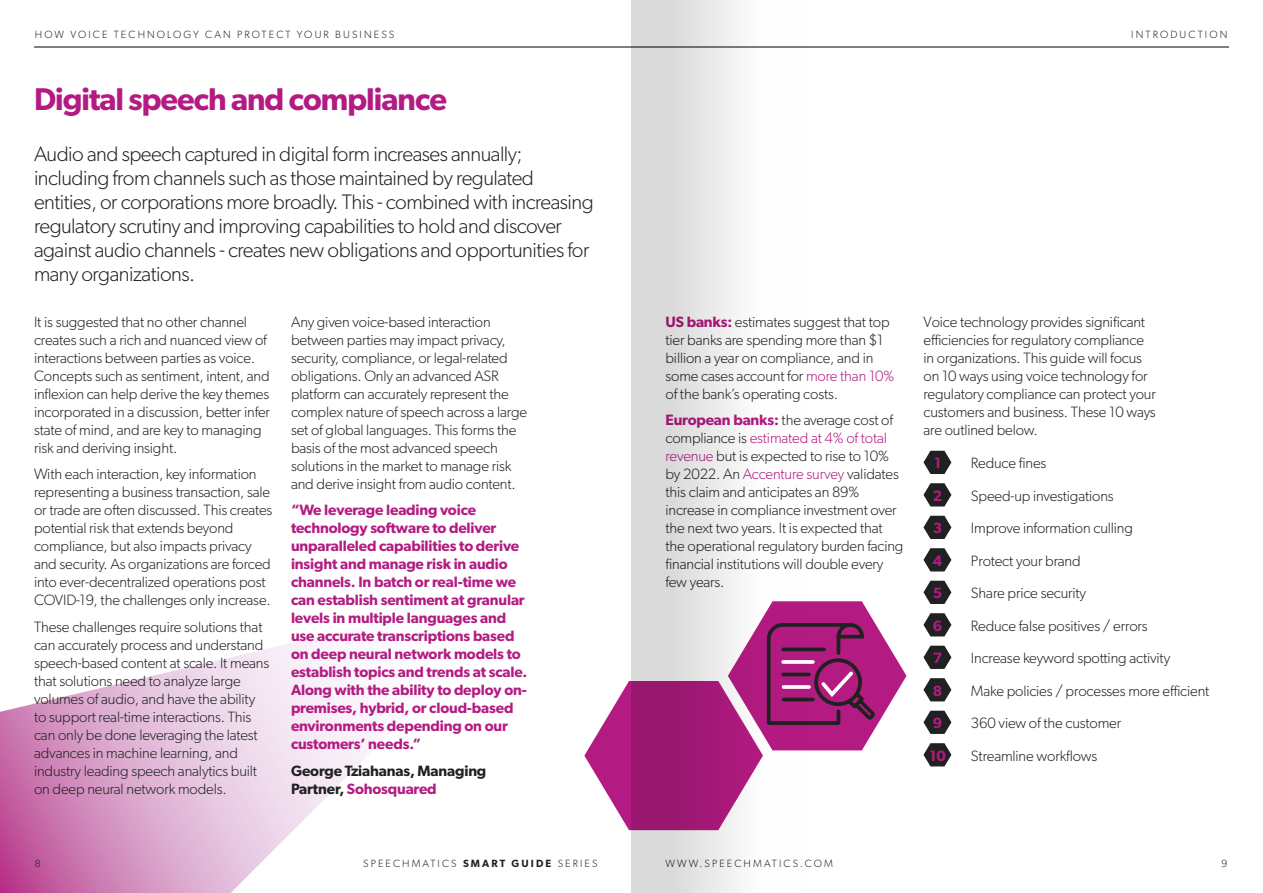
<style>
.page{position:relative;width:1263px;height:893px;background:#fff}
.page>*{position:absolute;margin:0;border:0;box-sizing:border-box;transform-origin:0 0}
.t1{font:600 31.5px "Gibson";letter-spacing:-.03em;color:#b31b82}
.t2{font:300 21px/24px "Gibson";letter-spacing:-.025em;color:#202121}
.t3{font:300 15px/18px "Gibson";letter-spacing:-.01em;color:#202121}
.t4{font:600 15px/18px "Gibson";letter-spacing:-.01em;color:#b31b82;text-align:justify}
.t5{font:600 15px/18px "Gibson";letter-spacing:-.01em;color:#202121}
.t6{font:300 10.5px "Gibson";letter-spacing:.2em;color:#202121}
.s1{color:#b31b82}
.s2{font-weight:600;color:#b31b82}
.s3{font-weight:600}
</style>
<div class="page">
<svg style="left:0;top:637px;width:377px;height:256px"></svg>
<hr style="left:34px;top:47px;width:1195px;height:1px;background:#000">
<svg style="left:923px;top:451px;width:28px;height:23px"></svg>
<svg style="left:923px;top:483px;width:28px;height:23px"></svg>
<svg style="left:923px;top:516px;width:28px;height:23px"></svg>
<svg style="left:923px;top:548px;width:28px;height:23px"></svg>
<svg style="left:923px;top:581px;width:28px;height:23px"></svg>
<svg style="left:923px;top:613px;width:28px;height:23px"></svg>
<svg style="left:923px;top:743px;width:28px;height:23px"></svg>
<svg style="left:923px;top:646px;width:28px;height:23px"></svg>
<svg style="left:923px;top:678px;width:28px;height:23px"></svg>
<svg style="left:923px;top:711px;width:28px;height:23px"></svg>
<svg style="left:584px;top:601px;width:322px;height:229px"></svg>
<svg style="left:631px;top:0;width:173px;height:893px"></svg>
<p class="t6" style="left:35px;top:28px;width:361px">HOW VOICE TECHNOLOGY CAN PROTECT YOUR BUSINESS</p>
<h1 class="t1" style="left:34px;top:81px;width:414px">Digital speech and compliance</h1>
<p class="t2" style="left:34px;top:142px;width:561px">Audio and speech captured in digital form increases annually; including from channels such as those maintained by regulated entities, or corporations more broadly. This - combined with increasing regulatory scrutiny and improving capabilities to hold and discover against audio channels - creates new obligations and opportunities for many organizations.</p>
<p class="t3" style="left:34px;top:312px;width:238px">It is suggested that no other channel creates such a rich and nuanced view of interactions between parties as voice.<br>Concepts such as sentiment, intent, and inflexion can help derive the key themes incorporated in a discussion, better infer state of mind, and are key to managing risk and deriving insight.</p>
<p class="t3" style="left:34px;top:465px;width:240px">With each interaction, key information representing a business transaction, sale or trade are often discussed. This creates potential risk that extends beyond compliance, but also impacts privacy and security. As organizations are forced into ever-decentralized operations post COVID-19, the challenges only increase.</p>
<p class="t3" style="left:34px;top:617px;width:237px">These challenges require solutions that can accurately process and understand speech-based content at scale. It means that solutions need to analyze large volumes of audio, and have the ability to support real-time interactions. This can only be done leveraging the latest advances in machine learning, and industry leading speech analytics built on deep neural network models.</p>
<p class="t3" style="left:291px;top:312px;width:238px">Any given voice-based interaction between parties may impact privacy, security, compliance, or legal-related obligations. Only an advanced ASR platform can accurately represent the complex nature of speech across a large set of global languages. This forms the basis of the most advanced speech solutions in the market to manage risk and derive insight from audio content.</p>
<p class="t4" style="left:291px;top:501px;width:238px;text-align:left">“We leverage leading voice technology software to deliver unparalleled capabilities to derive insight and manage risk in audio channels. In batch or real-time we can establish sentiment at granular levels in multiple languages and use accurate transcriptions based on deep neural network models to establish topics and trends at scale.<br>Along with the ability to deploy on&shy;premises, hybrid, or cloud-based environments depending on our customers’ needs.”</p>
<p class="t5" style="left:291px;top:761px;width:197px">George Tziahanas, Managing<br>Partner, <span class="s1">Sohosquared</span></p>
<p class="t6" style="left:1131px;top:28px;width:98px">INTRODUCTION</p>
<p class="t3" style="left:665px;top:312px;width:230px"><span class="s2">US banks:</span> estimates suggest that top tier banks are spending more than $1 billion a year on compliance, and in some cases account for <span class="s1">more than 10% </span>of the bank’s operating costs.</p>
<p class="t3" style="left:665px;top:411px;width:240px"><span class="s2">European banks:</span> the average cost of compliance is <span class="s1">estimated at 4% of total revenue</span> but is expected to rise to 10% by 2022. An <span class="s1">Accenture survey</span> validates this claim and anticipates an 89% increase in compliance investment over the next two years. It is expected that the operational regulatory burden facing financial institutions will double every few years.</p>
<p class="t3" style="left:923px;top:312px;width:234px">Voice technology provides significant efficiencies for regulatory compliance in organizations. This guide will focus on 10 ways using voice technology for regulatory compliance can protect your customers and business. These 10 ways are outlined below.</p>
<p class="t3" style="left:971px;top:446px;width:240px;line-height:32.5px">Reduce fines<br>Speed-up investigations<br>Improve information culling<br>Protect your brand<br>Share price security<br>Reduce false positives / errors<br>Increase keyword spotting activity<br>Make policies / processes more efficient<br>360 view of the customer<br>Streamline workflows</p>
<p class="t4" style="left:933px;top:447px;width:11px;line-height:32.5px">1<br>2<br>3<br>4<br>5<br>6</p>
<p class="t4" style="left:933px;top:641px;width:11px;line-height:32.5px">7<br>8<br>9</p>
<p class="t4" style="left:929px;top:746px;width:18px">10</p>
<p class="t6" style="left:35px;top:857px;width:7px">8</p>
<p class="t6" style="left:363px;top:857px;width:236px">SPEECHMATICS <span class="s3">SMART GUIDE</span> SERIES</p>
<p class="t6" style="left:666px;top:857px;width:169px">WWW.SPEECHMATICS.COM</p>
<p class="t6" style="left:1221px;top:857px;width:7px">9</p>
</div>
